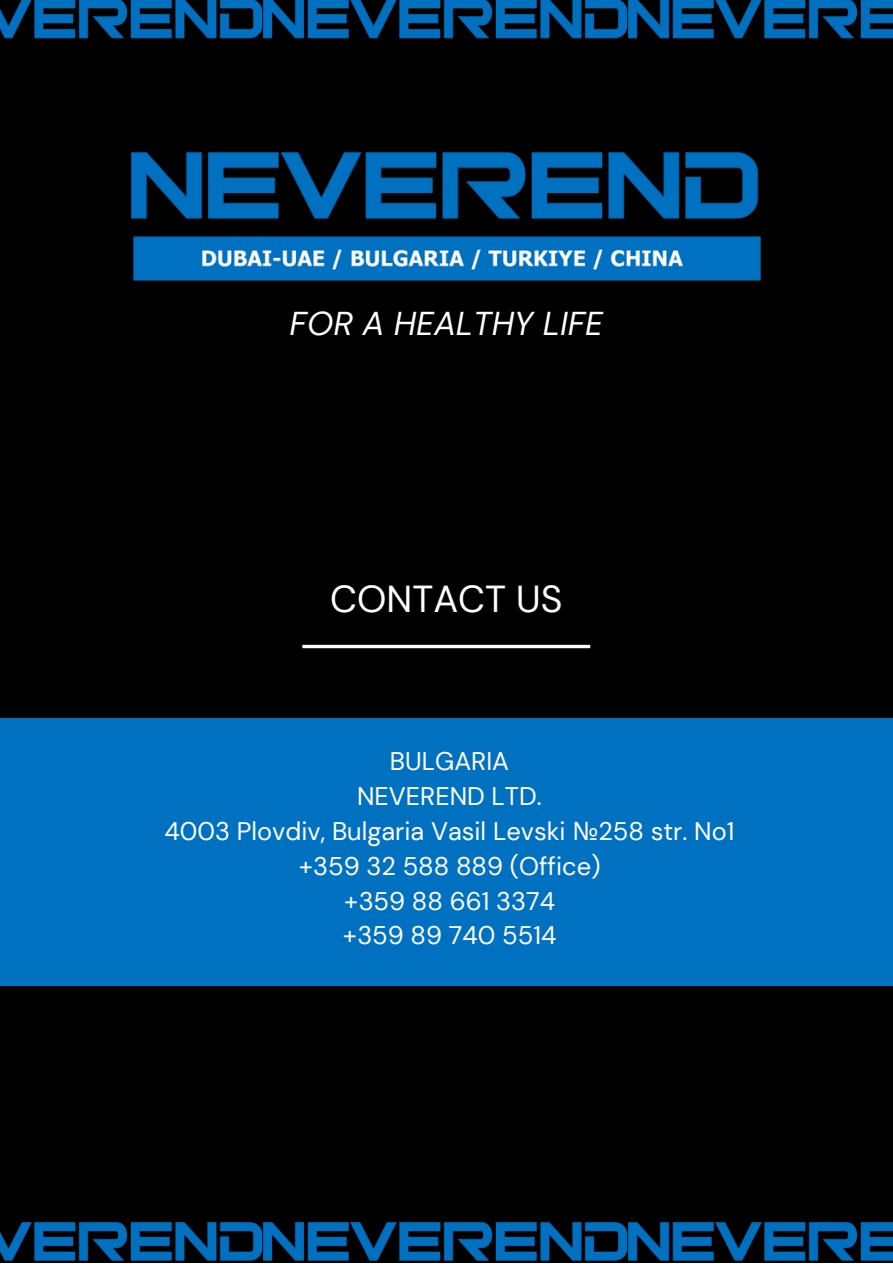
<style>
.page{position:relative;width:893px;height:1264px;background:#fff}
.page>*{position:absolute;margin:0;border:0;box-sizing:border-box;transform-origin:0 0}
.t1{font:37.5px "DM Sans";color:#fff}
.t2{font:italic 33px "DM Sans";color:#fff}
.t3{font:25.5px/34.8px "DM Sans";color:#fff;text-align:center}
.s1{font-family:"Noto Sans"}
</style>
<div class="page">
<div style="left:0;top:0;width:892px;height:1262px;background:#000"></div>
<img style="left:0;top:1222px;width:892px;height:39px">
<img style="left:0;top:0;width:892px;height:39px">
<img style="left:132px;top:152px;width:628px;height:129px">
<hr style="left:302px;top:645px;width:288px;height:3px;background:#fff">
<div style="left:0;top:718px;width:892px;height:267px;background:#0071c1"></div>
<p class="t2" style="left:289px;top:302px;width:315px">FOR A HEALTHY LIFE</p>
<h1 class="t1" style="left:330px;top:574px;width:234px">CONTACT US</h1>
<p class="t3" style="left:164px;top:744px;width:571px">BULGARIA<br>NEVEREND LTD.<br>4003 Plovdiv, Bulgaria Vasil Levski <span class="s1">№</span>258 str. No1 +359 32 588 889 (Office)<br>+359 88 661 3374<br>+359 89 740 5514</p>
</div>
